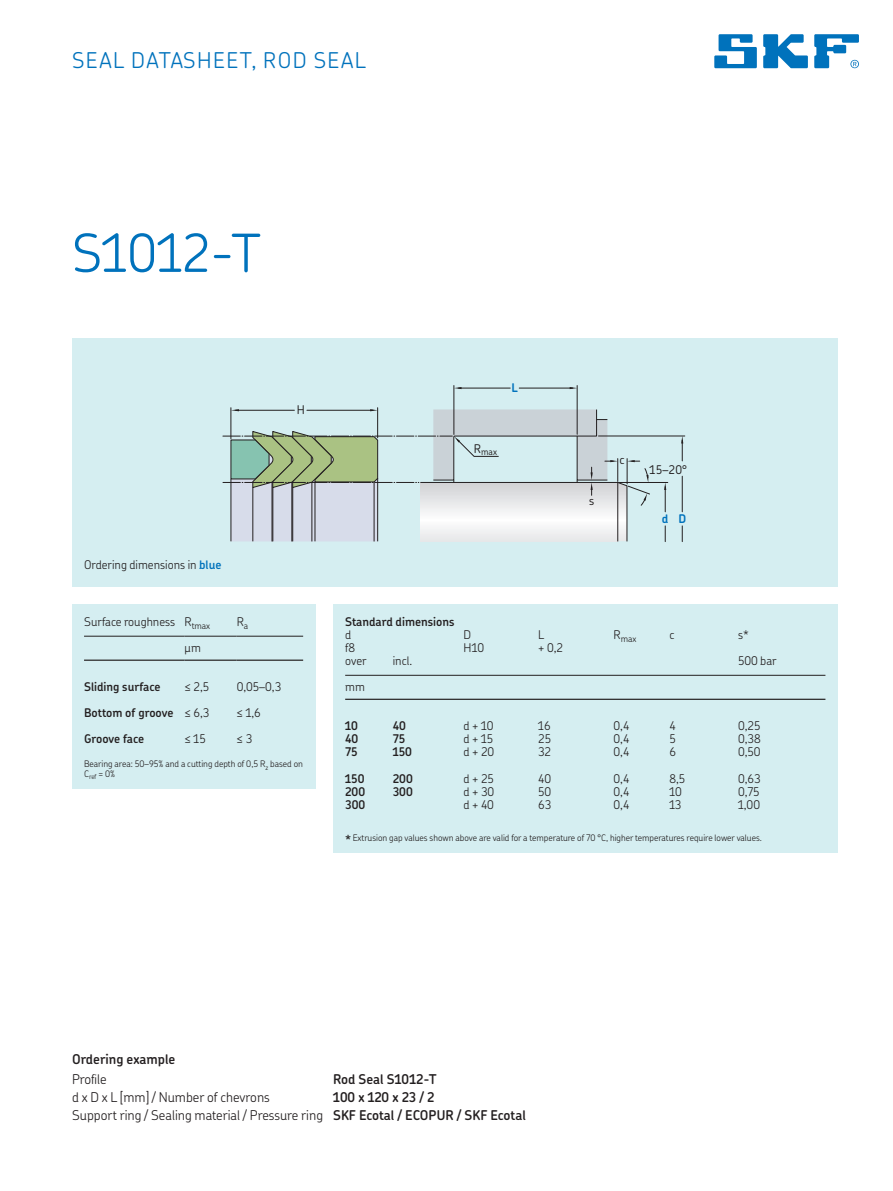
<style>
.page{position:relative;width:893px;height:1191px;background:#fff}
.page>*{position:absolute;margin:0;border:0;box-sizing:border-box;transform-origin:0 0}
.t1{font:300 52.5px "SKF Chevin OT";color:#0072bc}
.t2{font:300 21.75px "SKF Chevin OT";letter-spacing:.065em;color:#0072bc}
.t3{font:300 13.5px/17.9px "SKF Chevin OT";color:#231f20}
.t4{font:600 13.5px "SKF Chevin OT";color:#231f20}
.t5{font:300 12px "SKF Chevin OT";color:#231f20}
.t6{font:600 12px "SKF Chevin OT";color:#231f20}
.t7{font:12px "SKF Chevin Catalogue";color:#231f20}
.t8{font:700 12px "SKF Chevin Catalogue";color:#0072bc}
.t9{font:300 9px/9.8px "SKF Chevin OT";color:#231f20}
.t10{font:9px "SKF Chevin Catalogue";color:#231f20}
.s1{font-weight:600;color:#0072bc}
.s2{font-weight:300}
.s3{font-weight:600;font-size:12.6px}
.s4{font-weight:600}
</style>
<div class="page">
<div style="left:72px;top:604px;width:243px;height:185px;background:#d5eef1"></div>
<div style="left:72px;top:338px;width:765px;height:249px;background:#d5eef1"></div>
<hr style="left:453px;top:386px;width:1px;height:48px;background:#231f20">
<hr style="left:577px;top:386px;width:1px;height:48px;background:#231f20">
<hr style="left:458px;top:388px;width:52px;height:1px;background:#231f20">
<svg style="left:454px;top:387px;width:7px;height:2px"></svg>
<hr style="left:519px;top:388px;width:53px;height:1px;background:#231f20">
<svg style="left:569px;top:387px;width:8px;height:2px"></svg>
<hr style="left:231px;top:408px;width:1px;height:31px;background:#231f20">
<hr style="left:377px;top:408px;width:1px;height:30px;background:#231f20">
<hr style="left:618px;top:482px;width:49px;height:1px;background:#231f20">
<svg style="left:664px;top:483px;width:2px;height:29px"></svg>
<svg style="left:665px;top:526px;width:1px;height:16px"></svg>
<hr style="left:598px;top:436px;width:86px;height:1px;background:#231f20">
<hr style="left:682px;top:476px;width:1px;height:36px;background:#231f20">
<svg style="left:681px;top:436px;width:2px;height:25px"></svg>
<svg style="left:682px;top:526px;width:1px;height:16px"></svg>
<svg style="left:223px;top:409px;width:427px;height:133px"></svg>
<hr style="left:84px;top:636px;width:101px;height:1px;background:#231f20">
<hr style="left:84px;top:660px;width:101px;height:1px;background:#231f20">
<hr style="left:185px;top:636px;width:52px;height:1px;background:#231f20">
<hr style="left:185px;top:660px;width:52px;height:1px;background:#231f20">
<hr style="left:237px;top:636px;width:66px;height:1px;background:#231f20">
<hr style="left:237px;top:660px;width:66px;height:1px;background:#231f20">
<div style="left:333px;top:604px;width:504px;height:249px;background:#d5eef1"></div>
<hr style="left:345px;top:675px;width:480px;height:1px;background:#231f20">
<hr style="left:345px;top:699px;width:480px;height:1px;background:#231f20">
<svg style="left:714px;top:34px;width:42px;height:34px"></svg>
<svg style="left:763px;top:34px;width:44px;height:34px"></svg>
<svg style="left:814px;top:34px;width:44px;height:34px"></svg>
<h2 class="t2" style="left:72px;top:50px;width:295px">SEAL DATASHEET, ROD SEAL</h2>
<h1 class="t1" style="left:72px;top:229px;width:190px">S1012-T</h1>
<p class="t7" style="left:297px;top:403px;width:10px">H</p>
<p class="t5" style="left:84px;top:559px;width:139px">Ordering dimensions in <span class="s1">blue</span></p>
<p class="t5" style="left:84px;top:616px;width:128px">Surface roughness R<sub>tmax</sub></p>
<p class="t5" style="left:237px;top:616px;width:13px">R<sub>a</sub></p>
<p class="t5" style="left:185px;top:642px;width:18px">µm</p>
<p class="t6" style="left:84px;top:681px;width:78px">Sliding surface</p>
<p class="t5" style="left:184px;top:681px;width:26px">≤ 2,5</p>
<p class="t5" style="left:237px;top:681px;width:46px">0,05–0,3</p>
<p class="t6" style="left:84px;top:707px;width:127px">Bottom of groove <span class="s2">≤ 6,3</span></p>
<p class="t5" style="left:237px;top:707px;width:26px">≤ 1,6</p>
<p class="t6" style="left:84px;top:734px;width:62px">Groove face</p>
<p class="t5" style="left:184px;top:734px;width:23px">≤ 15</p>
<p class="t5" style="left:237px;top:734px;width:17px">≤ 3</p>
<p class="t9" style="left:84px;top:760px;width:220px">Bearing area: 50–95% and a cutting depth of 0,5 R<sub>z</sub> based on<br>C<sub>ref</sub> = 0%</p>
<p class="t8" style="left:511px;top:381px;width:8px">L</p>
<p class="t10" style="left:474px;top:447px;width:25px"><sup>R</sup>max</p>
<p class="t7" style="left:589px;top:494px;width:7px">s</p>
<p class="t7" style="left:619px;top:453px;width:7px">c</p>
<p class="t7" style="left:649px;top:462px;width:39px">15–20°</p>
<p class="t8" style="left:661px;top:512px;width:26px">d D</p>
<p class="t6" style="left:345px;top:616px;width:111px">Standard dimensions</p>
<p class="t5" style="left:345px;top:629px;width:8px">d</p>
<p class="t5" style="left:463px;top:629px;width:9px">D</p>
<p class="t5" style="left:538px;top:629px;width:8px">L</p>
<p class="t9" style="left:613px;top:634px;width:24px"><sup>R</sup>max</p>
<p class="t5" style="left:669px;top:629px;width:6px">c</p>
<p class="t5" style="left:738px;top:629px;width:12px">s*</p>
<p class="t5" style="left:345px;top:642px;width:12px">f8</p>
<p class="t5" style="left:463px;top:642px;width:22px">H10</p>
<p class="t5" style="left:538px;top:642px;width:26px">+ 0,2</p>
<p class="t5" style="left:345px;top:655px;width:23px">over</p>
<p class="t5" style="left:393px;top:655px;width:21px">incl.</p>
<p class="t5" style="left:738px;top:655px;width:40px">500 bar</p>
<p class="t5" style="left:345px;top:681px;width:21px">mm</p>
<p class="t6" style="left:345px;top:720px;width:14px">10</p>
<p class="t6" style="left:393px;top:720px;width:15px">40</p>
<p class="t5" style="left:463px;top:721px;width:31px">d + 10</p>
<p class="t5" style="left:538px;top:721px;width:14px">16</p>
<p class="t5" style="left:613px;top:721px;width:17px">0,4</p>
<p class="t5" style="left:669px;top:721px;width:8px">4</p>
<p class="t5" style="left:738px;top:721px;width:24px">0,25</p>
<p class="t6" style="left:345px;top:734px;width:15px">40</p>
<p class="t6" style="left:393px;top:734px;width:14px">75</p>
<p class="t5" style="left:463px;top:734px;width:31px">d + 15</p>
<p class="t5" style="left:538px;top:734px;width:14px">25</p>
<p class="t5" style="left:613px;top:734px;width:17px">0,4</p>
<p class="t5" style="left:669px;top:734px;width:8px">5</p>
<p class="t5" style="left:738px;top:734px;width:24px">0,38</p>
<p class="t6" style="left:345px;top:747px;width:14px">75</p>
<p class="t6" style="left:393px;top:747px;width:21px">150</p>
<p class="t5" style="left:463px;top:747px;width:32px">d + 20</p>
<p class="t5" style="left:538px;top:747px;width:14px">32</p>
<p class="t5" style="left:613px;top:747px;width:17px">0,4</p>
<p class="t5" style="left:669px;top:747px;width:8px">6</p>
<p class="t5" style="left:738px;top:747px;width:24px">0,50</p>
<p class="t6" style="left:345px;top:773px;width:21px">150</p>
<p class="t6" style="left:393px;top:773px;width:21px">200</p>
<p class="t5" style="left:463px;top:773px;width:32px">d + 25</p>
<p class="t5" style="left:538px;top:773px;width:14px">40</p>
<p class="t5" style="left:613px;top:773px;width:17px">0,4</p>
<p class="t5" style="left:669px;top:773px;width:17px">8,5</p>
<p class="t5" style="left:738px;top:773px;width:24px">0,63</p>
<p class="t6" style="left:345px;top:786px;width:21px">200</p>
<p class="t6" style="left:393px;top:786px;width:22px">300</p>
<p class="t5" style="left:463px;top:786px;width:32px">d + 30</p>
<p class="t5" style="left:538px;top:786px;width:15px">50</p>
<p class="t5" style="left:613px;top:786px;width:17px">0,4</p>
<p class="t5" style="left:669px;top:786px;width:14px">10</p>
<p class="t5" style="left:738px;top:786px;width:23px">0,75</p>
<p class="t6" style="left:345px;top:799px;width:22px">300</p>
<p class="t5" style="left:463px;top:799px;width:32px">d + 40</p>
<p class="t5" style="left:538px;top:799px;width:14px">63</p>
<p class="t5" style="left:613px;top:799px;width:17px">0,4</p>
<p class="t5" style="left:669px;top:799px;width:13px">13</p>
<p class="t5" style="left:738px;top:799px;width:23px">1,00</p>
<p class="t9" style="left:345px;top:834px;width:418px"><span class="s3">*</span> Extrusion gap values shown above are valid for a temperature of 70 °C, higher temperatures require lower values.</p>
<p class="t4" style="left:72px;top:1052px;width:105px">Ordering example</p>
<p class="t3" style="left:72px;top:1071px;width:36px">Profile</p>
<p class="t4" style="left:333px;top:1073px;width:105px">Rod Seal S1012-T</p>
<p class="t3" style="left:72px;top:1089px;width:199px">d x D x L [mm] / Number of chevrons</p>
<p class="t3" style="left:72px;top:1089px;width:455px;text-indent:261px"><span class="s4">100 x 120 x 23 / 2<br></span>Support ring / Sealing material / Pressure ring <span class="s4">SKF Ecotal / ECOPUR / SKF Ecotal</span></p>
</div>
